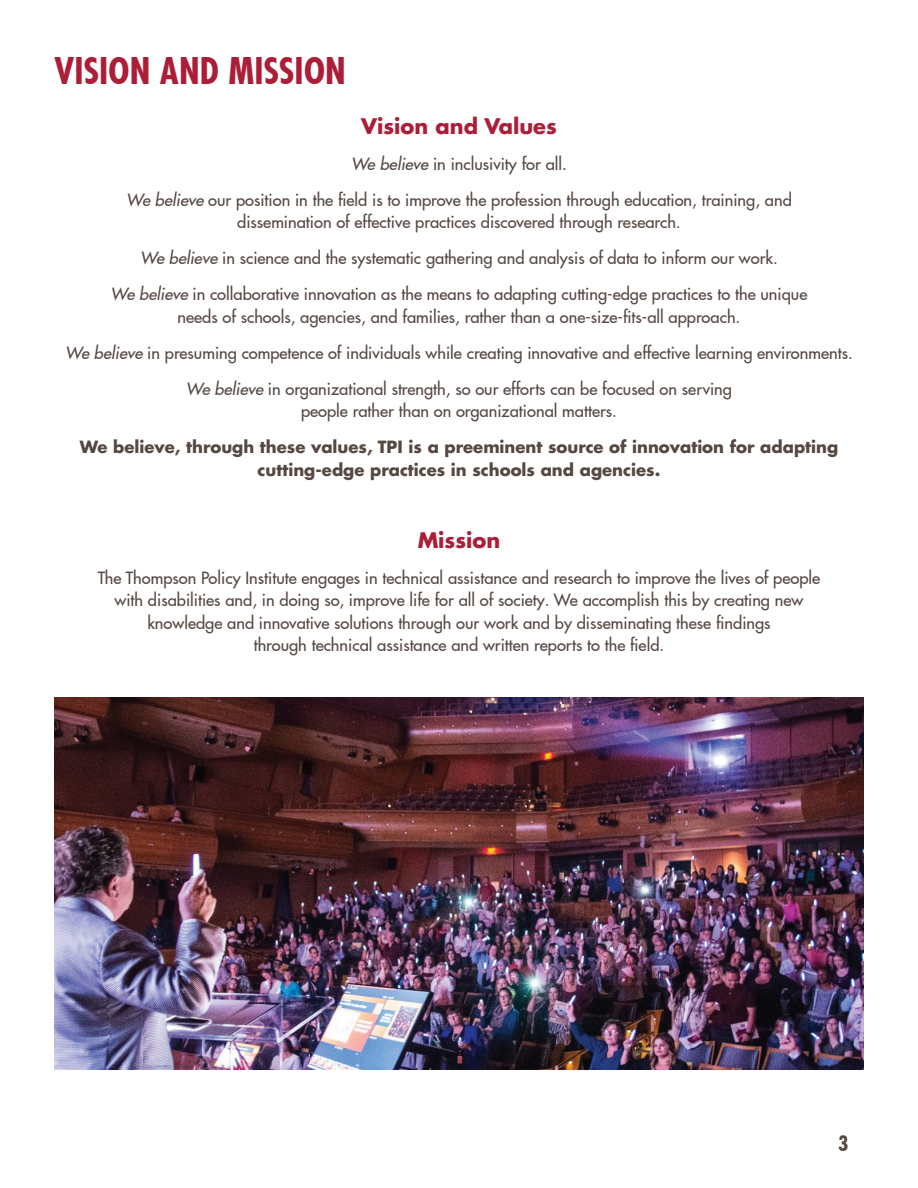
<style>
.page{position:relative;width:918px;height:1188px;background:#fff}
.page>*{position:absolute;margin:0;border:0;box-sizing:border-box;transform-origin:0 0}
.t1{font:700 condensed 36px "Futura LT Pro";color:#ac1d37}
.t2{font:700 21px "Futura LT Pro";color:#ac1d37}
.t3{font:700 condensed 21px "Futura LT Pro";color:#554742}
.t4{font:500 16.5px/22.5px "Futura LT Pro";color:#554742;text-align:center}
.t5{font:700 16.5px/22.5px "Futura LT Pro";color:#554742;text-align:center}
.s1{font-style:italic}
</style>
<div class="page">
<img style="left:54px;top:698px;width:810px;height:372px">
<p class="t1" style="left:54px;top:46px;width:293px">VISION AND MISSION</p>
<p class="t2" style="left:361px;top:110px;width:197px">Vision and Values</p>
<p class="t4" style="left:351px;top:152px;width:217px"><span class="s1">We believe</span> in inclusivity for all.</p>
<p class="t4" style="left:126px;top:188px;width:667px"><span class="s1">We believe</span> our position in the field is to improve the profession through education, training, and dissemination of effective practices discovered through research.</p>
<p class="t4" style="left:140px;top:246px;width:639px"><span class="s1">We believe</span> in science and the systematic gathering and analysis of data to inform our work.</p>
<p class="t4" style="left:111px;top:282px;width:698px"><span class="s1">We believe</span> in collaborative innovation as the means to adapting cutting-edge practices to the unique needs of schools, agencies, and families, rather than a one-size-fits-all approach.</p>
<p class="t4" style="left:65px;top:341px;width:789px"><span class="s1">We believe</span> in presuming competence of individuals while creating innovative and effective learning environments.</p>
<p class="t4" style="left:186px;top:377px;width:548px"><span class="s1">We believe</span> in organizational strength, so our efforts can be focused on serving people rather than on organizational matters.</p>
<p class="t5" style="left:80px;top:435px;width:760px">We believe, through these values, TPI is a preeminent source of innovation for adapting cutting-edge practices in schools and agencies.</p>
<p class="t2" style="left:418px;top:524px;width:84px">Mission</p>
<p class="t4" style="left:98px;top:566px;width:724px">The Thompson Policy Institute engages in technical assistance and research to improve the lives of people with disabilities and, in doing so, improve life for all of society. We accomplish this by creating new knowledge and innovative solutions through our work and by disseminating these findings<br>through technical assistance and written reports to the field.</p>
<p class="t3" style="left:838px;top:1129px;width:12px">3</p>
</div>
